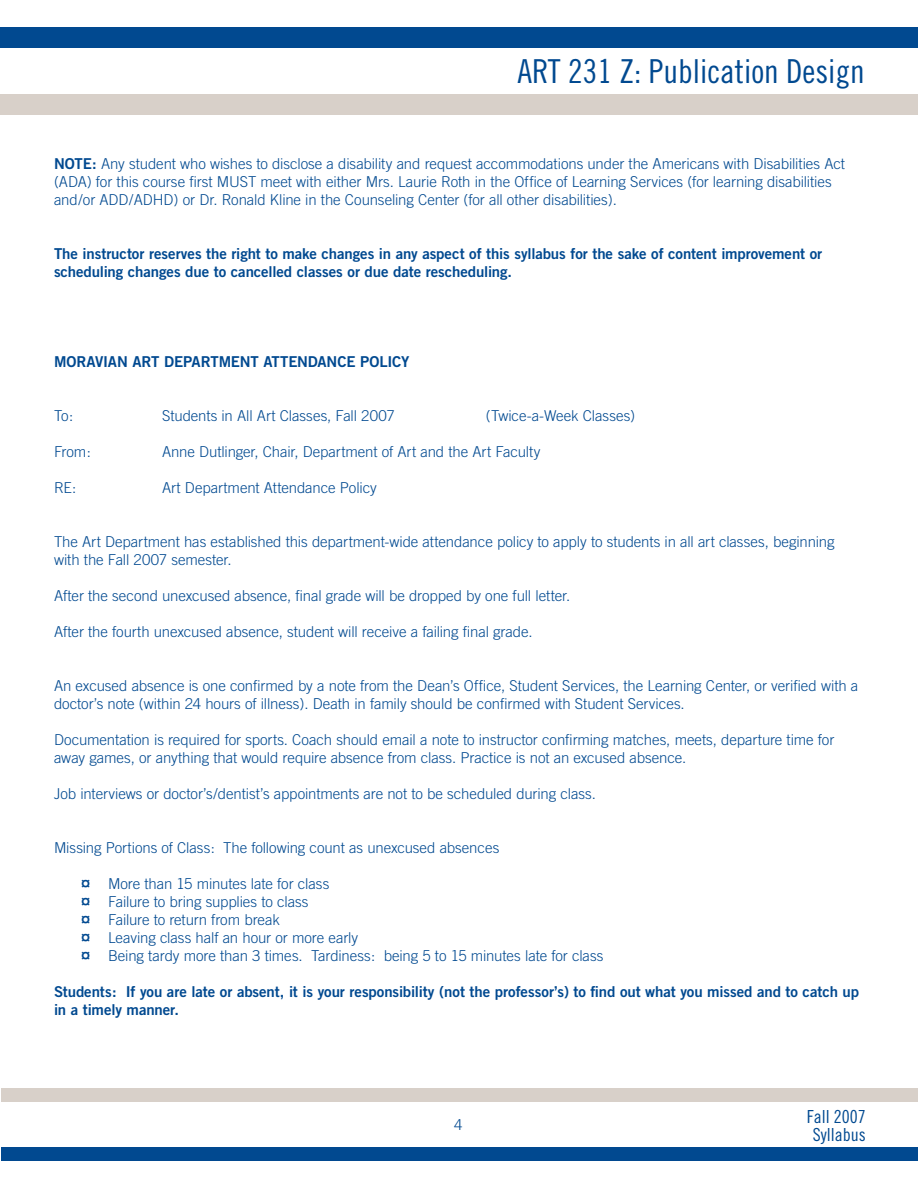
<style>
.page{position:relative;width:918px;height:1188px;background:#fff}
.page>*{position:absolute;margin:0;border:0;box-sizing:border-box;transform-origin:0 0}
.t1{font:33px "Trade Gothic Cond Eighteen";color:#014990}
.t2{font:18px/18px "Trade Gothic Cond Eighteen";color:#014990;text-align:center}
.Body_Text{font:300 15px/18px "Trade Gothic";letter-spacing:-.005em;color:#014990}
.Body_Text-2{font:15px/18px "Trade Gothic Bold Two";letter-spacing:-.01em;color:#014990}
.Bullets{font:300 15px "Trade Gothic";letter-spacing:-.01em;color:#014990}
.s1{font-family:"Trade Gothic Bold Two";font-weight:400}
</style>
<div class="page">
<div style="left:0;top:27px;width:918px;height:20px;background:#014990"></div>
<div style="left:0;top:94px;width:918px;height:21px;background:#d8d0c9"></div>
<div style="left:1px;top:1148px;width:917px;height:13px;background:#014990"></div>
<div style="left:1px;top:1088px;width:917px;height:14px;background:#d8d0c9"></div>
<h1 class="t1" style="left:517px;top:52px;width:349px">ART 231 Z: Publication Design</h1>
<p class="Body_Text-2" style="left:54px;top:155px;width:11px">NOTE</p>
<p class="Body_Text" style="left:54px;top:155px;width:793px;text-indent:38px"><span class="s1">:</span> Any student who wishes to disclose a disability and request accommodations under the Americans with Disabilities Act (ADA) for this course first MUST meet with either Mrs. Laurie Roth in the Office of Learning Services (for learning disabilities and/or ADD/ADHD) or Dr. Ronald Kline in the Counseling Center (for all other disabilities).</p>
<p class="Body_Text-2" style="left:54px;top:245px;width:770px">The instructor reserves the right to make changes in any aspect of this syllabus for the sake of content improvement or scheduling changes due to cancelled classes or due date rescheduling.</p>
<p class="Body_Text-2" style="left:54px;top:353px;width:348px">moravian Art department attendance policy</p>
<p class="Body_Text" style="left:54px;top:407px;width:21px">To:</p>
<p class="Body_Text" style="left:162px;top:407px;width:234px">Students in All Art Classes, Fall 2007</p>
<p class="Body_Text" style="left:486px;top:407px;width:151px">(Twice-a-Week Classes)</p>
<p class="Body_Text" style="left:54px;top:443px;width:38px">From:</p>
<p class="Body_Text" style="left:162px;top:443px;width:380px">Anne Dutlinger, Chair, Department of Art and the Art Faculty</p>
<p class="Body_Text" style="left:54px;top:479px;width:24px">RE:</p>
<p class="Body_Text" style="left:162px;top:479px;width:216px">Art Department Attendance Policy</p>
<p class="Body_Text" style="left:54px;top:533px;width:782px">The Art Department has established this department-wide attendance policy to apply to students in all art classes, beginning with the Fall 2007 semester.</p>
<p class="Body_Text" style="left:54px;top:587px;width:518px">After the second unexcused absence, final grade will be dropped by one full letter.</p>
<p class="Body_Text" style="left:54px;top:623px;width:480px">After the fourth unexcused absence, student will receive a failing final grade.</p>
<p class="Body_Text" style="left:54px;top:677px;width:806px">An excused absence is one confirmed by a note from the Dean’s Office, Student Services, the Learning Center, or verified with a doctor’s note (within 24 hours of illness). Death in family should be confirmed with Student Services.</p>
<p class="Body_Text" style="left:54px;top:731px;width:782px">Documentation is required for sports. Coach should email a note to instructor confirming matches, meets, departure time for away games, or anything that would require absence from class. Practice is not an excused absence.</p>
<p class="Body_Text" style="left:54px;top:785px;width:543px">Job interviews or doctor’s/dentist’s appointments are not to be scheduled during class.</p>
<p class="Body_Text" style="left:54px;top:839px;width:447px">Missing Portions of Class: The following count as unexcused absences</p>
<p class="Bullets" style="left:108px;top:875px;width:223px">More than 15 minutes late for class</p>
<p class="Bullets" style="left:108px;top:893px;width:202px">Failure to bring supplies to class</p>
<p class="Bullets" style="left:108px;top:911px;width:173px">Failure to return from break</p>
<p class="Bullets" style="left:108px;top:929px;width:252px">Leaving class half an hour or more early</p>
<p class="Bullets" style="left:108px;top:947px;width:497px">Being tardy more than 3 times. Tardiness: being 5 to 15 minutes late for class</p>
<p class="Body_Text-2" style="left:54px;top:983px;width:807px">Students: If you are late or absent, it is your responsibility (not the professor’s) to find out what you missed and to catch up in a timely manner.</p>
<p class="Body_Text-2" style="left:81px;top:875px;width:11px;text-align:justify">¤ ¤ ¤ ¤ ¤</p>
<p class="t2" style="left:807px;top:1107px;width:60px">Fall 2007<br>Syllabus</p>
</div>
